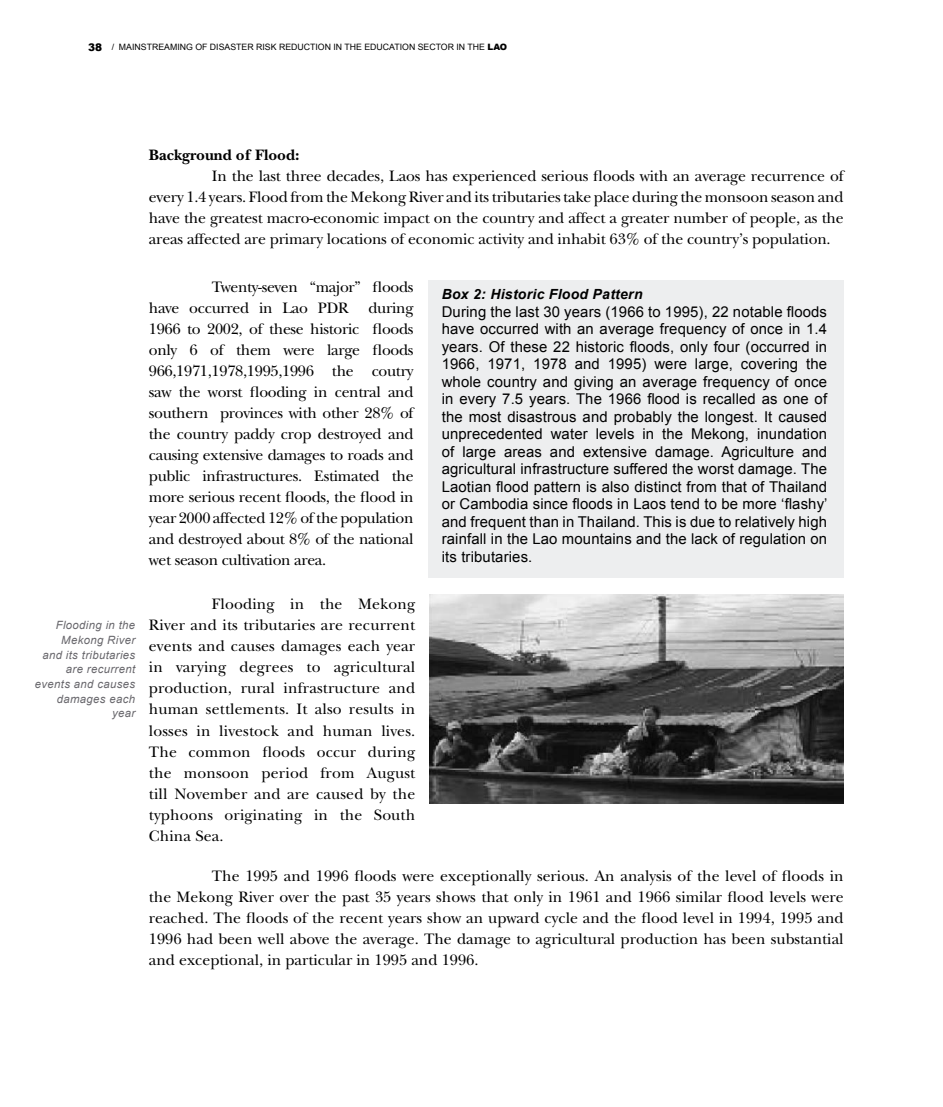
<style>
.page{position:relative;width:943px;height:1107px;background:#fff}
.page>*{position:absolute;margin:0;border:0;box-sizing:border-box;transform-origin:0 0}
.t1{font:15.75px/21px "New Baskerville";letter-spacing:-.01em;color:#000;text-align:justify}
.t2{font:700 15.75px "New Baskerville";color:#000}
.t3{font:14.88px/17.5px "Arial";letter-spacing:.01em;color:#000;text-align:justify}
.t4{font:italic 700 14px "Arial";letter-spacing:.02em;color:#000}
.t5{font:italic 11.38px/14.7px "Arial";letter-spacing:.03em;color:#68676c;text-align:right}
.t6{font:8.75px "Arial";color:#000}
.s1{font-weight:900;font-size:10.5px}
.s2{font-weight:900}
</style>
<div class="page">
<div style="left:428px;top:280px;width:415px;height:298px;background:#edeeef"></div>
<img style="left:430px;top:594px;width:413px;height:209px">
<p class="t6" style="left:88px;top:41px;width:421px"><span class="s1">38</span> / MAINSTREAMING OF DISASTER RISK REDUCTION IN THE EDUCATION SECTOR IN THE <span class="s2">LAO</span></p>
<p class="t2" style="left:149px;top:146px;width:152px">Background of Flood:</p>
<p class="t1" style="left:149px;top:166px;width:696px;text-indent:63px">In the last three decades, Laos has experienced serious floods with an average recurrence of every 1.4 years. Flood from the Mekong River and its tributaries take place during the monsoon season and have the greatest macro-economic impact on the country and affect a greater number of people, as the areas affected are primary locations of economic activity and inhabit 63% of the country’s population.</p>
<p class="t5" style="left:35px;top:617px;width:102px">Flooding in the<br>Mekong River<br>and its tributaries are recurrent events and causes damages each year</p>
<p class="t1" style="left:149px;top:276px;width:266px;text-indent:63px">Twenty-seven “major” floods have occurred in Lao PDR</p>
<p class="t4" style="left:441px;top:285px;width:202px">Box 2: Historic Flood Pattern</p>
<p class="t3" style="left:441px;top:303px;width:387px">During the last 30 years (1966 to 1995), 22 notable floods have occurred with an average frequency of once in 1.4 years. Of these 22 historic floods, only four (occurred in 1966, 1971, 1978 and 1995) were large, covering the whole country and giving an average frequency of once in every 7.5 years. The 1966 flood is recalled as one of the most disastrous and probably the longest. It caused unprecedented water levels in the Mekong, inundation of large areas and extensive damage. Agriculture and agricultural infrastructure suffered the worst damage. The Laotian flood pattern is also distinct from that of Thailand or Cambodia since floods in Laos tend to be more ‘flashy’ and frequent than in Thailand. This is due to relatively high rainfall in the Lao mountains and the lack of regulation on its tributaries.</p>
<p class="t1" style="left:149px;top:297px;width:266px;text-indent:219px">during 1966 to 2002, of these historic floods only 6 of them were large floods 966,1971,1978,1995,1996 the coutry saw the worst flooding in central and southern provinces with other 28% of the country paddy crop destroyed and causing extensive damages to roads and public infrastructures. Estimated the more serious recent floods, the flood in year 2000 affected 12% of the population and destroyed about 8% of the national wet season cultivation area.</p>
<p class="t1" style="left:149px;top:594px;width:268px;text-indent:63px">Flooding in the Mekong River and its tributaries are recurrent events and causes damages each year in varying degrees to agricultural production, rural infrastructure and human settlements. It also results in losses in livestock and human lives.<br>The common floods occur during the monsoon period from August till November and are caused by the typhoons originating in the South China Sea.</p>
<p class="t1" style="left:149px;top:865px;width:696px;text-indent:63px">The 1995 and 1996 floods were exceptionally serious. An analysis of the level of floods in the Mekong River over the past 35 years shows that only in 1961 and 1966 similar flood levels were reached. The floods of the recent years show an upward cycle and the flood level in 1994, 1995 and 1996 had been well above the average. The damage to agricultural production has been substantial and exceptional, in particular in 1995 and 1996.</p>
</div>
